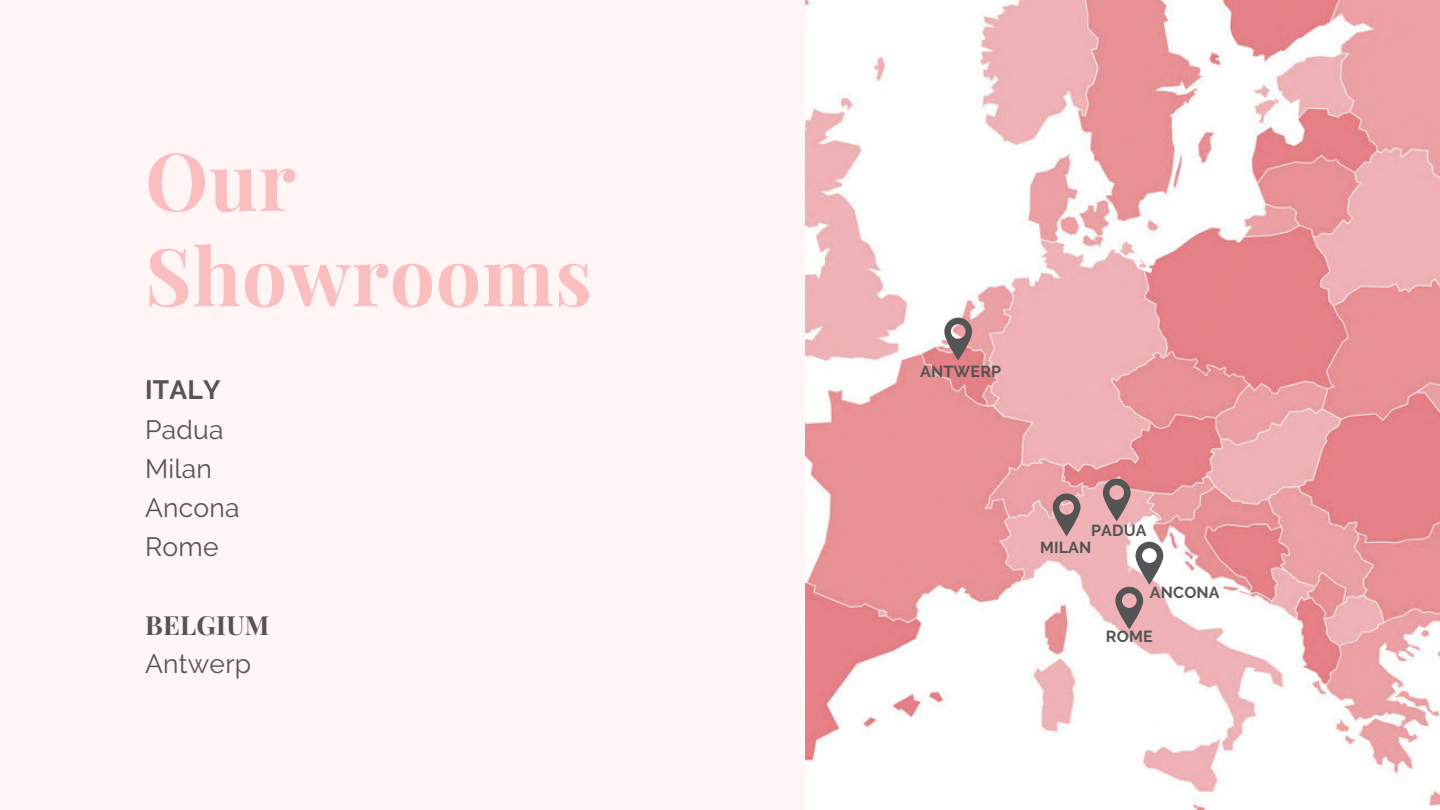
<style>
.page{position:relative;width:1440px;height:810px;background:#fff}
.page>*{position:absolute;margin:0;border:0;box-sizing:border-box;transform-origin:0 0}
.t1{font:700 80px/95.2px "Playfair Display";letter-spacing:.01em;color:#fabec0}
.t2{font:26.4px/39px "Raleway";letter-spacing:.01em;color:#545454}
.t3{font:700 26.4px "Playfair Display";letter-spacing:.01em;color:#545454}
.t4{font:700 26.4px "Raleway";letter-spacing:.01em;color:#545454}
.t5{font:700 16px "Raleway";letter-spacing:.01em;color:#545454}
</style>
<div class="page">
<div style="left:0;top:0;width:806px;height:810px;background:#fff5f4"></div>
<img style="left:806px;top:0;width:634px;height:810px">
<svg style="left:944px;top:318px;width:28px;height:42px"></svg>
<svg style="left:1103px;top:479px;width:28px;height:42px"></svg>
<svg style="left:1053px;top:493px;width:27px;height:43px"></svg>
<svg style="left:1115px;top:542px;width:48px;height:87px;background:#c3a2a4"></svg>
<h1 class="t1" style="left:145px;top:130px;width:448px">Our<br>Showrooms</h1>
<p class="t4" style="left:145px;top:375px;width:77px">ITALY</p>
<p class="t2" style="left:145px;top:410px;width:96px">Padua<br>Milan<br>Ancona<br>Rome</p>
<p class="t3" style="left:145px;top:607px;width:126px">BELGIUM</p>
<p class="t2" style="left:145px;top:644px;width:108px">Antwerp</p>
<p class="t5" style="left:920px;top:362px;width:82px">ANTWERP</p>
<p class="t5" style="left:1091px;top:521px;width:57px">PADUA</p>
<p class="t5" style="left:1040px;top:538px;width:53px">MILAN</p>
<p class="t5" style="left:1150px;top:583px;width:71px">ANCONA</p>
<p class="t5" style="left:1106px;top:627px;width:48px">ROME</p>
</div>
